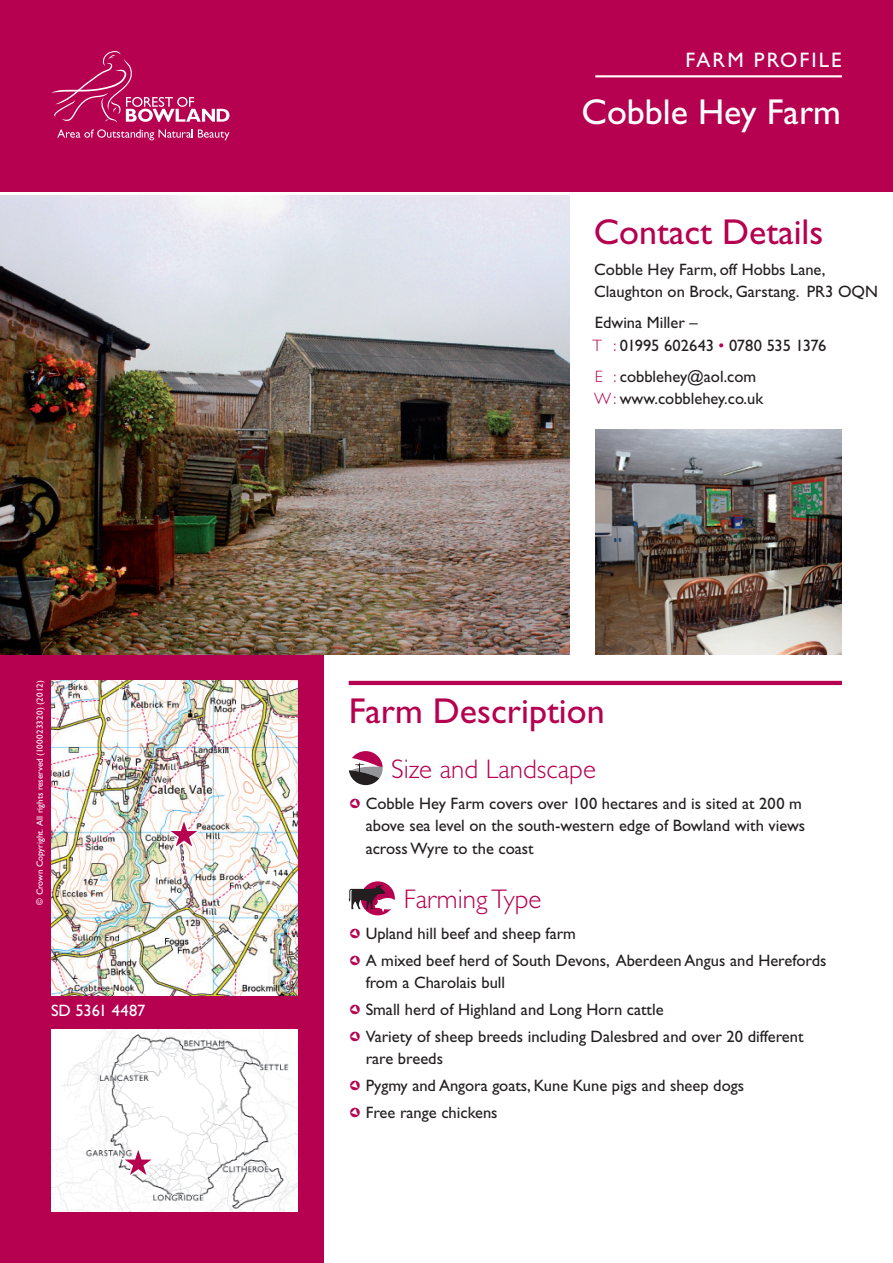
<style>
.page{position:relative;width:893px;height:1263px;background:#fff}
.page>*{position:absolute;margin:0;border:0;box-sizing:border-box;transform-origin:0 0}
.t1{font:36px "Gill Sans";color:#b60150}
.t2{font:36px "Gill Sans";color:#fff}
.t3{font:300 27px "Gill Sans";color:#b60150}
.t4{font:21px "Gill Sans";letter-spacing:.1em;color:#fff}
.t5{font:16.5px/22.5px "Gill Sans";color:#231f20}
.t6{font:16.5px "Gill Sans";letter-spacing:-.005em;color:#fff}
.t7{font:9px "Gill Sans";color:#fff}
.s1{font-weight:300;color:#b60150}
.s2{color:#b60150}
</style>
<div class="page">
<hr style="left:349px;top:681px;width:493px;height:4px;background:#b60150">
<svg style="left:349px;top:751px;width:34px;height:34px"></svg>
<svg style="left:349px;top:881px;width:46px;height:34px"></svg>
<div style="left:0;top:655px;width:323px;height:608px;background:#b60150"></div>
<img style="left:0;top:196px;width:570px;height:459px">
<img style="left:595px;top:429px;width:247px;height:226px">
<div style="left:0;top:0;width:893px;height:191px;background:#b60150"></div>
<svg style="left:57px;top:129px;width:173px;height:11px"></svg>
<svg style="left:51px;top:51px;width:178px;height:72px"></svg>
<hr style="left:595px;top:75px;width:247px;height:2px;background:#fff">
<img style="left:51px;top:680px;width:247px;height:315px">
<img style="left:51px;top:1029px;width:247px;height:183px">
<svg style="left:163px;top:814px;width:39px;height:38px"></svg>
<svg style="left:118px;top:1142px;width:38px;height:39px"></svg>
<p class="t7" style="left:37px;top:904px;width:226px;rotate:-90deg">© Crown Copyright. All rights reserved (100023320) (2012)</p>
<p class="t6" style="left:51px;top:1005px;width:96px">SD 5361 4487</p>
<p class="t4" style="left:686px;top:52px;width:158px">FARM PROFILE</p>
<h1 class="t2" style="left:581px;top:99px;width:261px">Cobble Hey Farm</h1>
<h1 class="t1" style="left:594px;top:219px;width:231px">Contact Details</h1>
<p class="t5" style="left:594px;top:260px;width:285px">Cobble Hey Farm, off Hobbs Lane,<br>Claughton on Brock, Garstang. PR3 OQN</p>
<p class="t5" style="left:593px;top:313px;width:235px">Edwina Miller –<br><span class="s1">T :</span> 01995 602643 <span class="s2">•</span> 0780 535 1376</p>
<p class="t5" style="left:594px;top:367px;width:171px"><span class="s1">E :</span> cobblehey@aol.com<br><span class="s1">W :</span> www.cobblehey.co.uk</p>
<h1 class="t1" style="left:349px;top:699px;width:258px">Farm Description</h1>
<h2 class="t3" style="left:391px;top:759px;width:206px">Size and Landscape</h2>
<p class="t5" style="left:366px;top:794px;width:441px">Cobble Hey Farm covers over 100 hectares and is sited at 200 m above sea level on the south-western edge of Bowland with views across Wyre to the coast</p>
<h2 class="t3" style="left:404px;top:889px;width:139px">Farming Type</h2>
<p class="t5" style="left:366px;top:922px;width:462px;line-height:26.7px">Upland hill beef and sheep farm<br>A mixed beef herd of South Devons, Aberdeen Angus and Herefords</p>
<p class="t5" style="left:366px;top:971px;width:439px;line-height:26.7px">from a Charolais bull<br>Small herd of Highland and Long Horn cattle<br>Variety of sheep breeds including Dalesbred and over 20 different</p>
<p class="t5" style="left:366px;top:1047px;width:380px;line-height:26.7px">rare breeds<br>Pygmy and Angora goats, Kune Kune pigs and sheep dogs<br>Free range chickens</p>
</div>
